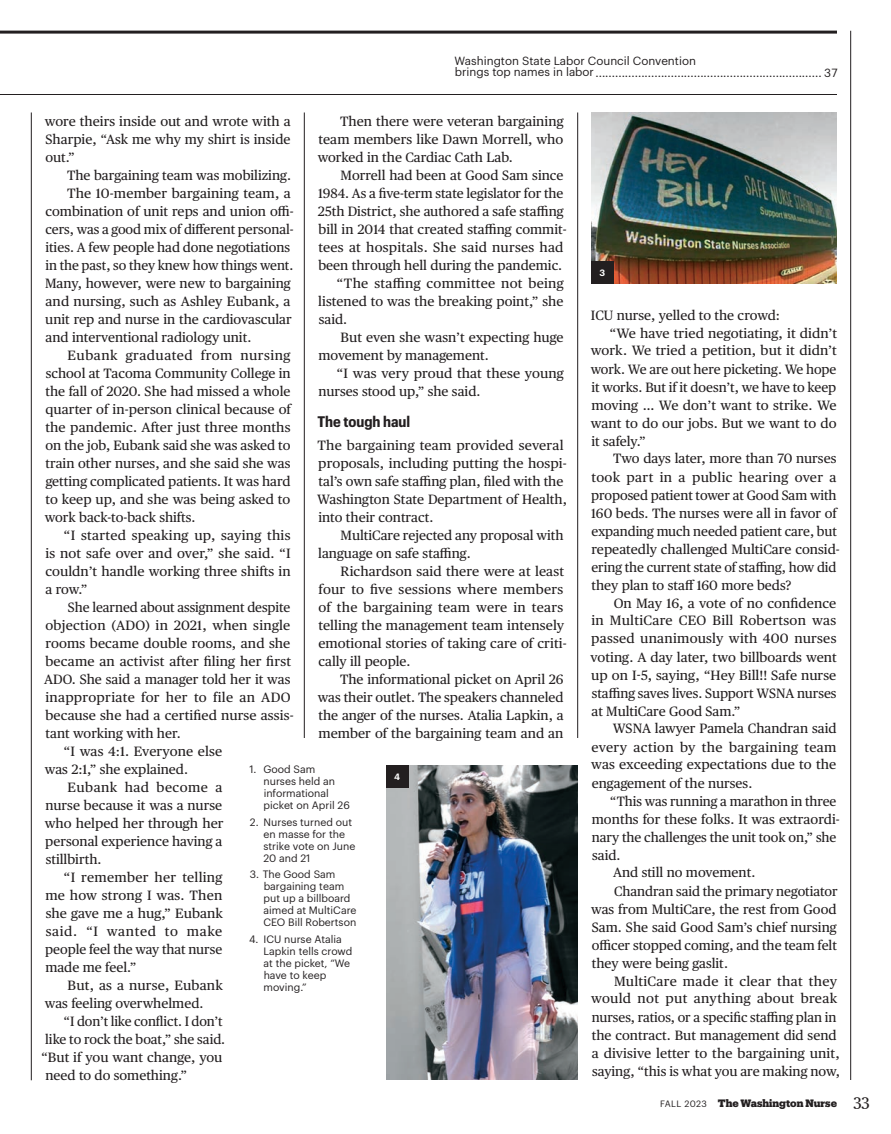
<style>
.page{position:relative;width:891px;height:1134px;background:#fff}
.page>*{position:absolute;margin:0;border:0;box-sizing:border-box;transform-origin:0 0}
._3_-_Subhead{font:700 15px "Graphik Compact";color:#231f20}
._3_-_Paragraph__indent{font:13.5px/18px "Publico Text";color:#231f20;text-align:justify}
._3_-_Paragraph__first{font:13.5px/18px "Publico Text";letter-spacing:.005em;color:#231f20}
.Section_TOC_list_item_1_2{font:11.7px/12px "Graphik";color:#231f20}
.t1{font:10.5px/12px "Graphik";color:#231f20}
.t2{font:900 10.5px "Produkt";color:#231f20}
.Image_ID{font:600 9px "Graphik";color:#fff}
.s1{font-family:"Graphik";font-weight:400;font-size:9px}
.s2{font-family:"Publico Text";font-weight:400;font-size:16.5px}
</style>
<div class="page">
<hr style="left:850px;top:31px;width:1px;height:1049px;background:#231f20">
<hr style="left:31px;top:112px;width:1px;height:968px;background:#231f20">
<img style="left:386px;top:765px;width:192px;height:315px">
<img style="left:591px;top:112px;width:246px;height:172px">
<hr style="left:304px;top:112px;width:1px;height:626px;background:#231f20">
<hr style="left:577px;top:112px;width:1px;height:626px;background:#231f20">
<div style="left:591px;top:261px;width:23px;height:23px;background:#231f20"></div>
<div style="left:386px;top:765px;width:23px;height:23px;background:#231f20"></div>
<hr style="left:0;top:94px;width:837px;height:1px;background:#231f20">
<hr style="left:0;top:31px;width:837px;height:3px;background:#231f20">
<p class="Section_TOC_list_item_1_2" style="left:455px;top:53px;width:385px">Washington State Labor Council Convention<br>brings top names in labor..................................................................... 37</p>
<p class="_3_-_Paragraph__indent" style="left:45px;top:111px;width:247px">wore theirs inside out and wrote with a Sharpie, “Ask me why my shirt is inside out.”</p>
<p class="_3_-_Paragraph__indent" style="left:67px;top:165px;width:226px">The bargaining team was mobilizing.</p>
<p class="_3_-_Paragraph__indent" style="left:45px;top:183px;width:250px;text-align:left;text-indent:22px">The 10-member bargaining team, a combination of unit reps and union offi&shy;cers, was a good mix of different personal&shy;ities. A few people had done negotiations in the past, so they knew how things went.<br>Many, however, were new to bargaining and nursing, such as Ashley Eubank, a unit rep and nurse in the cardiovascular and interventional radiology unit.</p>
<p class="_3_-_Paragraph__indent" style="left:45px;top:345px;width:248px;text-indent:23px">Eubank graduated from nursing school at Tacoma Community College in the fall of 2020. She had missed a whole quarter of in-person clinical because of the pandemic. After just three months on the job, Eubank said she was asked to train other nurses, and she said she was getting complicated patients. It was hard to keep up, and she was being asked to work back-to-back shifts.</p>
<p class="_3_-_Paragraph__indent" style="left:45px;top:525px;width:247px;text-indent:18px">“I started speaking up, saying this is not safe over and over,” she said. “I couldn’t handle working three shifts in a row.”</p>
<p class="_3_-_Paragraph__indent" style="left:44px;top:597px;width:251px;text-align:left;text-indent:24px">She learned about assignment despite objection (ADO) in 2021, when single rooms became double rooms, and she became an activist after filing her first ADO. She said a manager told her it was inappropriate for her to file an ADO because she had a certified nurse assis&shy;tant working with her.</p>
<p class="_3_-_Paragraph__indent" style="left:45px;top:741px;width:179px;text-indent:19px">“I was 4:1. Everyone else was 2:1,” she explained.</p>
<p class="_3_-_Paragraph__indent" style="left:45px;top:777px;width:180px;text-indent:23px">Eubank had become a nurse because it was a nurse who helped her through her personal experience having a stillbirth.</p>
<p class="_3_-_Paragraph__indent" style="left:45px;top:867px;width:179px;text-indent:18px">“I remember her telling me how strong I was. Then she gave me a hug,” Eubank said. “I wanted to make people feel the way that nurse made me feel.”</p>
<p class="_3_-_Paragraph__indent" style="left:45px;top:975px;width:180px;text-indent:23px">But, as a nurse, Eubank was feeling overwhelmed.</p>
<p class="_3_-_Paragraph__indent" style="left:64px;top:1011px;width:161px">“I don’t like conflict. I don’t</p>
<p class="_3_-_Paragraph__indent" style="left:45px;top:1029px;width:181px">like to rock the boat,” she said.</p>
<p class="_3_-_Paragraph__indent" style="left:41px;top:1047px;width:183px">“But if you want change, you</p>
<p class="_3_-_Paragraph__indent" style="left:45px;top:1065px;width:143px">need to do something.”</p>
<p class="_3_-_Paragraph__indent" style="left:318px;top:111px;width:247px;text-indent:22px">Then there were veteran bargaining team members like Dawn Morrell, who worked in the Cardiac Cath Lab.</p>
<p class="_3_-_Paragraph__indent" style="left:318px;top:165px;width:250px;text-align:left;text-indent:23px">Morrell had been at Good Sam since 1984. As a five-term state legislator for the 25th District, she authored a safe staffing bill in 2014 that created staffing commit&shy;tees at hospitals. She said nurses had been through hell during the pandemic.</p>
<p class="_3_-_Paragraph__indent" style="left:318px;top:273px;width:247px;text-indent:18px">“The staffing committee not being listened to was the breaking point,” she said.</p>
<p class="_3_-_Paragraph__indent" style="left:318px;top:327px;width:247px;text-indent:22px">But even she wasn’t expecting huge movement by management.</p>
<p class="_3_-_Paragraph__indent" style="left:318px;top:363px;width:247px;text-indent:18px">“I was very proud that these young nurses stood up,” she said.</p>
<p class="_3_-_Subhead" style="left:317px;top:410px;width:94px">The tough haul</p>
<p class="_3_-_Paragraph__first" style="left:317px;top:435px;width:251px">The bargaining team provided several proposals, including putting the hospi&shy;tal’s own safe staffing plan, filed with the Washington State Department of Health, into their contract.</p>
<p class="_3_-_Paragraph__indent" style="left:318px;top:525px;width:247px;text-indent:22px">MultiCare rejected any proposal with language on safe staffing.</p>
<p class="_3_-_Paragraph__indent" style="left:318px;top:561px;width:250px;text-align:left;text-indent:22px">Richardson said there were at least four to five sessions where members of the bargaining team were in tears telling the management team intensely emotional stories of taking care of criti&shy;cally ill people.</p>
<p class="_3_-_Paragraph__indent" style="left:318px;top:669px;width:247px;text-indent:22px">The informational picket on April 26 was their outlet. The speakers channeled the anger of the nurses. Atalia Lapkin, a member of the bargaining team and an</p>
<p class="t1" style="left:264px;top:763px;width:88px;text-indent:-14px">1. Good Sam nurses held an informational picket on April 26</p>
<p class="t1" style="left:263px;top:815px;width:94px;text-indent:-13px">2. Nurses turned out en masse for the strike vote on June<br>20 and 21</p>
<p class="t1" style="left:263px;top:868px;width:95px;text-indent:-14px">3. The Good Sam bargaining team put up a billboard aimed at MultiCare<br>CEO Bill Robertson</p>
<p class="t1" style="left:264px;top:932px;width:90px;text-indent:-14px">4. ICU nurse Atalia<br>Lapkin tells crowd at the picket, “We have to keep moving.”</p>
<p class="Image_ID" style="left:394px;top:770px;width:7px">4</p>
<p class="Image_ID" style="left:599px;top:266px;width:7px">3</p>
<p class="_3_-_Paragraph__indent" style="left:591px;top:305px;width:190px">ICU nurse, yelled to the crowd:</p>
<p class="_3_-_Paragraph__indent" style="left:591px;top:323px;width:248px;text-indent:19px">“We have tried negotiating, it didn’t work. We tried a petition, but it didn’t work. We are out here picketing. We hope it works. But if it doesn’t, we have to keep moving … We don’t want to strike. We want to do our jobs. But we want to do it safely.”</p>
<p class="_3_-_Paragraph__indent" style="left:591px;top:449px;width:250px;text-align:left;text-indent:22px">Two days later, more than 70 nurses took part in a public hearing over a proposed patient tower at Good Sam with 160 beds. The nurses were all in favor of expanding much needed patient care, but repeatedly challenged MultiCare consid&shy;ering the current state of staffing, how did they plan to staff 160 more beds?</p>
<p class="_3_-_Paragraph__indent" style="left:591px;top:593px;width:248px;text-indent:23px">On May 16, a vote of no confidence in MultiCare CEO Bill Robertson was passed unanimously with 400 nurses voting. A day later, two billboards went up on I-5, saying, “Hey Bill!! Safe nurse staffing saves lives. Support WSNA nurses at MultiCare Good Sam.”</p>
<p class="_3_-_Paragraph__indent" style="left:591px;top:719px;width:247px;text-indent:22px">WSNA lawyer Pamela Chandran said every action by the bargaining team was exceeding expectations due to the engagement of the nurses.</p>
<p class="_3_-_Paragraph__indent" style="left:592px;top:791px;width:249px;text-align:left;text-indent:18px">“This was running a marathon in three months for these folks. It was extraordi&shy;nary the challenges the unit took on,” she said.</p>
<p class="_3_-_Paragraph__indent" style="left:613px;top:863px;width:144px">And still no movement.</p>
<p class="_3_-_Paragraph__indent" style="left:591px;top:881px;width:248px;text-indent:23px">Chandran said the primary negotiator was from MultiCare, the rest from Good Sam. She said Good Sam’s chief nursing officer stopped coming, and the team felt they were being gaslit.</p>
<p class="_3_-_Paragraph__indent" style="left:591px;top:971px;width:250px;text-align:left;text-indent:23px">MultiCare made it clear that they would not put anything about break nurses, ratios, or a specific staffing plan in the contract. But management did send a divisive letter to the bargaining unit, saying, “this is what you are making now,</p>
<p class="t2" style="left:660px;top:1096px;width:211px"><span class="s1">FALL 2023</span> The Washington Nurse <span class="s2">33</span></p>
</div>
